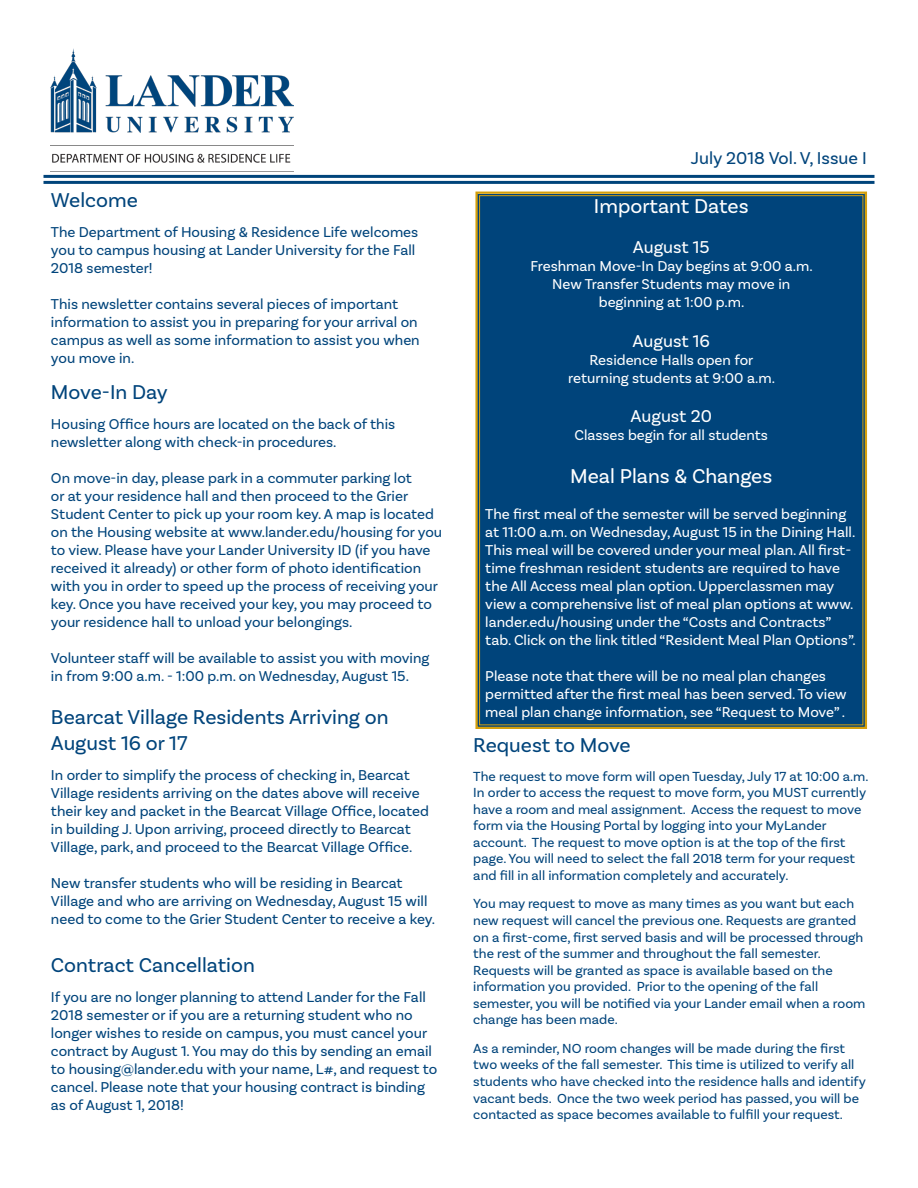
<style>
.page{position:relative;width:918px;height:1188px;background:#fff}
.page>*{position:absolute;margin:0;border:0;box-sizing:border-box;transform-origin:0 0}
.t1{font:21px/25.2px "Basic Sans";color:#00447b}
.t2{font:21px "Basic Sans";color:#fff}
.t3{font:18px "Basic Sans";color:#fff}
.t4{font:18px "Basic Sans";color:#00447b}
.t5{font:15px/18px "Basic Sans";color:#00447b}
.t6{font:15px/18px "Basic Sans";color:#fff;text-align:center}
.t7{font:13.8px/16.5px "Basic Sans";color:#00447b}
</style>
<div class="page">
<div style="left:475px;top:191px;width:393px;height:538px;background:#00447b"></div>
<img style="left:51px;top:49px;width:242px;height:123px">
<hr style="left:44px;top:175px;width:830px;height:3px;background:#00447b">
<hr style="left:44px;top:181px;width:830px;height:3px;background:#00447b">
<p class="t1" style="left:51px;top:187px;width:88px">Welcome</p>
<p class="t5" style="left:51px;top:223px;width:369px">The Department of Housing &amp; Residence Life welcomes you to campus housing at Lander University for the Fall<br>2018 semester!</p>
<p class="t5" style="left:51px;top:295px;width:370px">This newsletter contains several pieces of important information to assist you in preparing for your arrival on campus as well as some information to assist you when you move in.</p>
<p class="t1" style="left:51px;top:379px;width:118px">Move-In Day</p>
<p class="t5" style="left:51px;top:415px;width:346px">Housing Office hours are located on the back of this newsletter along with check-in procedures.</p>
<p class="t5" style="left:51px;top:469px;width:393px">On move-in day, please park in a commuter parking lot<br>or at your residence hall and then proceed to the Grier Student Center to pick up your room key. A map is located on the Housing website at www.lander.edu/housing for you to view. Please have your Lander University ID (if you have received it already) or other form of photo identification with you in order to speed up the process of receiving your key. Once you have received your key, you may proceed to your residence hall to unload your belongings.</p>
<p class="t5" style="left:51px;top:649px;width:380px">Volunteer staff will be available to assist you with moving in from 9:00 a.m. - 1:00 p.m. on Wednesday, August 15.</p>
<p class="t1" style="left:51px;top:705px;width:339px">Bearcat Village Residents Arriving on<br>August 16 or 17</p>
<p class="t5" style="left:51px;top:765px;width:379px">In order to simplify the process of checking in, Bearcat Village residents arriving on the dates above will receive their key and packet in the Bearcat Village Office, located in building J. Upon arriving, proceed directly to Bearcat Village, park, and proceed to the Bearcat Village Office.</p>
<p class="t5" style="left:51px;top:873px;width:386px">New transfer students who will be residing in Bearcat<br>Village and who are arriving on Wednesday, August 15 will need to come to the Grier Student Center to receive a key.</p>
<p class="t1" style="left:51px;top:952px;width:205px">Contract Cancellation</p>
<p class="t5" style="left:51px;top:987px;width:388px">If you are no longer planning to attend Lander for the Fall 2018 semester or if you are a returning student who no longer wishes to reside on campus, you must cancel your contract by August 1. You may do this by sending an email to housing@lander.edu with your name, L#, and request to cancel. Please note that your housing contract is binding as of August 1, 2018!</p>
<p class="t4" style="left:691px;top:148px;width:178px">July 2018 Vol. V, Issue I</p>
<p class="t2" style="left:594px;top:194px;width:156px">Important Dates</p>
<p class="t3" style="left:633px;top:236px;width:78px">August 15</p>
<p class="t6" style="left:530px;top:257px;width:284px">Freshman Move-In Day begins at 9:00 a.m.</p>
<p class="t6" style="left:552px;top:275px;width:240px">New Transfer Students may move in beginning at 1:00 p.m.</p>
<p class="t3" style="left:633px;top:330px;width:79px">August 16</p>
<p class="t6" style="left:568px;top:351px;width:208px">Residence Halls open for returning students at 9:00 a.m.</p>
<p class="t3" style="left:631px;top:405px;width:83px">August 20</p>
<p class="t6" style="left:574px;top:426px;width:195px">Classes begin for all students</p>
<p class="t2" style="left:570px;top:464px;width:204px">Meal Plans &amp; Changes</p>
<p class="t6" style="left:485px;top:505px;width:372px;text-align:left">The first meal of the semester will be served beginning at 11:00 a.m. on Wednesday, August 15 in the Dining Hall.<br>This meal will be covered under your meal plan. All first&shy;time freshman resident students are required to have the All Access meal plan option. Upperclassmen may view a comprehensive list of meal plan options at www. lander.edu/housing under the “Costs and Contracts” tab. Click on the link titled “Resident Meal Plan Options”.</p>
<p class="t6" style="left:485px;top:667px;width:363px;text-align:left">Please note that there will be no meal plan changes permitted after the first meal has been served. To view meal plan change information, see “Request to Move” .</p>
<p class="t1" style="left:473px;top:732px;width:159px">Request to Move</p>
<p class="t7" style="left:473px;top:768px;width:397px">The request to move form will open Tuesday, July 17 at 10:00 a.m.<br>In order to access the request to move form, you MUST currently have a room and meal assignment. Access the request to move form via the Housing Portal by logging into your MyLander account. The request to move option is at the top of the first page. You will need to select the fall 2018 term for your request and fill in all information completely and accurately.</p>
<p class="t7" style="left:473px;top:895px;width:394px">You may request to move as many times as you want but each new request will cancel the previous one. Requests are granted on a first-come, first served basis and will be processed through the rest of the summer and throughout the fall semester.<br>Requests will be granted as space is available based on the information you provided. Prior to the opening of the fall semester, you will be notified via your Lander email when a room change has been made.</p>
<p class="t7" style="left:473px;top:1040px;width:394px">As a reminder, NO room changes will be made during the first two weeks of the fall semester. This time is utilized to verify all students who have checked into the residence halls and identify vacant beds. Once the two week period has passed, you will be contacted as space becomes available to fulfill your request.</p>
</div>
